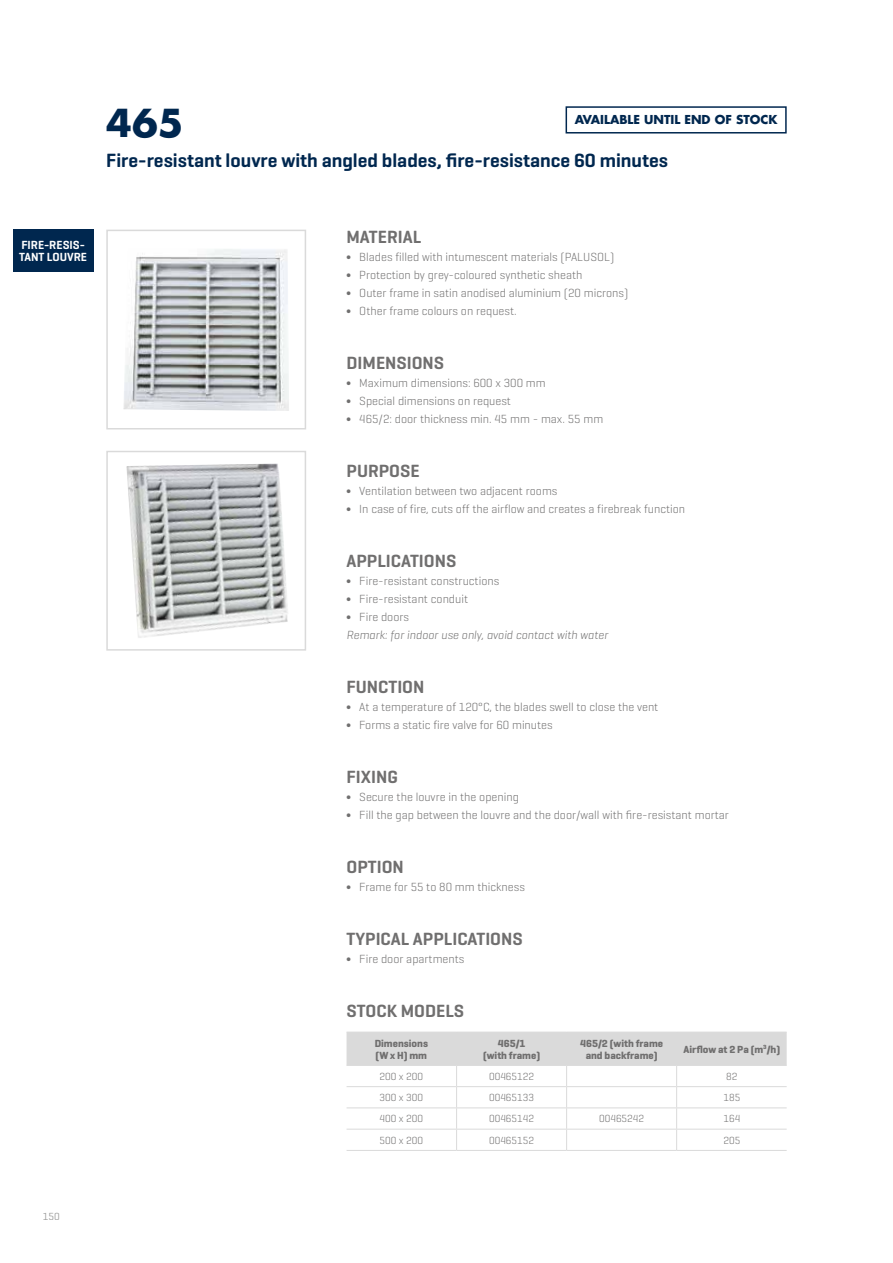
<style>
.page{position:relative;width:893px;height:1263px;background:#fff}
.page>*{position:absolute;margin:0;border:0;box-sizing:border-box;transform-origin:0 0}
.t1{font:700 37.5px "Futura Std";color:#00274f}
.t2{font:600 19.5px "Geogrotesque";color:#00274f}
.t3{font:600 18px "Geogrotesque";color:#706f6f}
.t4{font:300 12px/18px "Geogrotesque";color:#706f6f}
.t5{font:italic 300 12px "Geogrotesque";color:#706f6f}
.t6{font:700 12px "Futura Std";color:#00274f}
.t7{font:600 12px/12px "Geogrotesque";color:#fff}
.t8{font:700 10.5px/12px "Geogrotesque";color:#706f6f;text-align:center}
.t9{font:300 10.5px "Geogrotesque";color:#706f6f}
.t10{font:10.5px "Geogrotesque";color:#9d9d9c}
</style>
<div class="page">
<hr style="left:347px;top:1150px;width:110px;height:1px;background:#dadada">
<hr style="left:457px;top:1150px;width:110px;height:1px;background:#dadada">
<hr style="left:567px;top:1150px;width:110px;height:1px;background:#dadada">
<hr style="left:677px;top:1150px;width:110px;height:1px;background:#dadada">
<svg style="left:347px;top:1032px;width:440px;height:118px"></svg>
<div style="left:13px;top:230px;width:81px;height:42px;background:#00274f"></div>
<img style="left:123px;top:249px;width:166px;height:162px">
<div style="left:106px;top:230px;width:200px;height:199px;border:2px solid #dadada"></div>
<img style="left:126px;top:464px;width:162px;height:174px">
<div style="left:106px;top:451px;width:200px;height:200px;border:2px solid #dadada"></div>
<div style="left:566px;top:106px;width:221px;height:28px;border:2px solid #00274f"></div>
<h1 class="t1" style="left:106px;top:98px;width:79px">465</h1>
<h2 class="t2" style="left:106px;top:148px;width:563px">Fire-resistant louvre with angled blades, fire-resistance 60 minutes</h2>
<p class="t6" style="left:575px;top:111px;width:204px">AVAILABLE UNTIL END OF STOCK</p>
<p class="t7" style="left:19px;top:239px;width:69px">FIRE-RESIS-<br>TANT LOUVRE</p>
<h3 class="t3" style="left:347px;top:226px;width:76px">MATERIAL</h3>
<p class="t4" style="left:347px;top:248px;width:283px">∫ Blades filled with intumescent materials (PALUSOL)<br>∫ Protection by grey-coloured synthetic sheath<br>∫ Outer frame in satin anodised aluminium (20 microns) ∫ Other frame colours on request.</p>
<h3 class="t3" style="left:347px;top:352px;width:99px">DIMENSIONS</h3>
<p class="t4" style="left:347px;top:374px;width:258px">∫ Maximum dimensions: 600 x 300 mm<br>∫ Special dimensions on request<br>∫ 465/2: door thickness min. 45 mm - max. 55 mm</p>
<h3 class="t3" style="left:347px;top:460px;width:75px">PURPOSE</h3>
<p class="t4" style="left:347px;top:482px;width:340px">∫ Ventilation between two adjacent rooms<br>∫ In case of fire, cuts off the airflow and creates a firebreak function</p>
<h3 class="t3" style="left:347px;top:550px;width:111px">APPLICATIONS</h3>
<p class="t4" style="left:347px;top:572px;width:154px">∫ Fire-resistant constructions ∫ Fire-resistant conduit<br>∫ Fire doors</p>
<p class="t5" style="left:347px;top:628px;width:263px">Remark: for indoor use only, avoid contact with water</p>
<h3 class="t3" style="left:347px;top:676px;width:79px">FUNCTION</h3>
<p class="t4" style="left:347px;top:698px;width:313px">∫ At a temperature of 120°C, the blades swell to close the vent ∫ Forms a static fire valve for 60 minutes</p>
<h3 class="t3" style="left:347px;top:766px;width:53px">FIXING</h3>
<p class="t4" style="left:347px;top:788px;width:384px">∫ Secure the louvre in the opening<br>∫ Fill the gap between the louvre and the door/wall with fire-resistant mortar</p>
<h3 class="t3" style="left:347px;top:856px;width:59px">OPTION</h3>
<p class="t4" style="left:347px;top:878px;width:180px">∫ Frame for 55 to 80 mm thickness</p>
<h3 class="t3" style="left:347px;top:928px;width:178px">TYPICAL APPLICATIONS</h3>
<p class="t4" style="left:347px;top:950px;width:119px">∫ Fire door apartments</p>
<h3 class="t3" style="left:347px;top:1000px;width:119px">STOCK MODELS</h3>
<p class="t8" style="left:375px;top:1037px;width:55px;text-align:left">Dimensions (W x H) mm</p>
<p class="t8" style="left:483px;top:1037px;width:59px">465/1<br>(with frame)</p>
<p class="t8" style="left:580px;top:1037px;width:84px">465/2 (with frame and backframe)</p>
<p class="t8" style="left:683px;top:1043px;width:98px">Airflow at 2 Pa (m<sup>3</sup>/h)</p>
<p class="t9" style="left:380px;top:1070px;width:45px">200 x 200</p>
<p class="t9" style="left:489px;top:1070px;width:47px">00465122</p>
<p class="t9" style="left:726px;top:1070px;width:13px">82</p>
<p class="t9" style="left:380px;top:1091px;width:45px">300 x 300</p>
<p class="t9" style="left:489px;top:1091px;width:47px">00465133</p>
<p class="t9" style="left:723px;top:1091px;width:18px">185</p>
<p class="t9" style="left:380px;top:1112px;width:45px">400 x 200</p>
<p class="t9" style="left:489px;top:1112px;width:47px">00465142</p>
<p class="t9" style="left:599px;top:1112px;width:47px">00465242</p>
<p class="t9" style="left:723px;top:1112px;width:18px">164</p>
<p class="t9" style="left:380px;top:1133px;width:45px">500 x 200</p>
<p class="t9" style="left:489px;top:1133px;width:47px">00465152</p>
<p class="t9" style="left:723px;top:1133px;width:18px">205</p>
<p class="t10" style="left:43px;top:1210px;width:19px">150</p>
</div>
